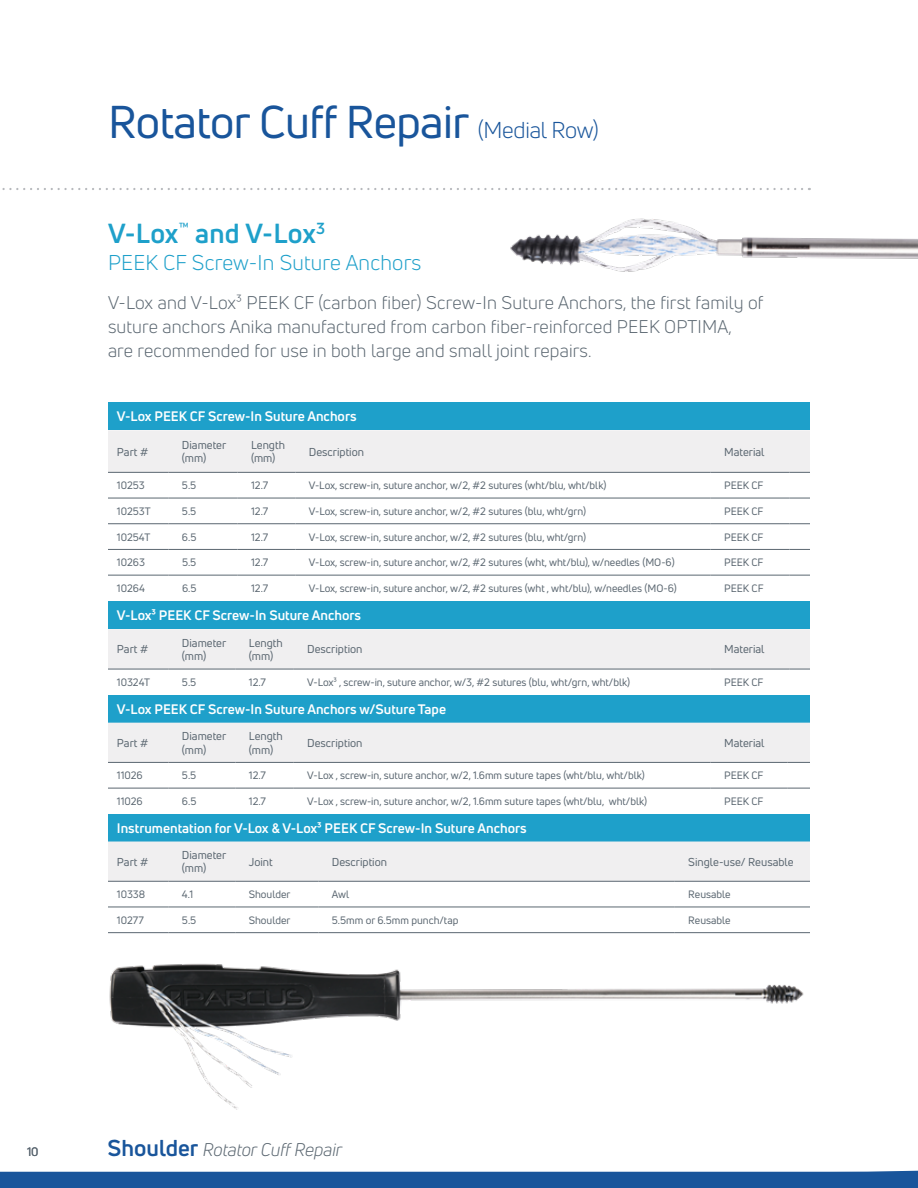
<style>
.page{position:relative;width:918px;height:1188px;background:#fff}
.page>*{position:absolute;margin:0;border:0;box-sizing:border-box;transform-origin:0 0}
.t1{font:45px "Uni Neue";letter-spacing:-.01em;color:#19559b}
.t2{font:700 27px "Uni Neue";letter-spacing:.01em;color:#1ea0ca}
.t3{font:21px "Uni Neue";letter-spacing:.01em;color:#1ea0ca}
.t4{font:18px/24px "Uni Neue";letter-spacing:.01em;color:#5b6771}
.t5{font:italic 18px "Uni Neue";color:#5b6771}
.t6{font:700 13.5px "Uni Neue";color:#fff}
.t7{font:12px "Uni Neue";color:#5b6771}
.t8{font:11.25px/13.5px "Uni Neue";color:#5b6771}
.t9{font:10.5px "Uni Neue";color:#5b6771}
.s1{font-size:22.5px}
.s2{font-weight:700;font-style:normal;font-size:22.5px;color:#19559b}
</style>
<div class="page">
<div style="left:108px;top:402px;width:702px;height:28px;background:#1ea0ca"></div>
<div style="left:108px;top:430px;width:702px;height:43px;background:#f0eff0"></div>
<hr style="left:108px;top:498px;width:60px;height:1px;background:#5b6771">
<hr style="left:168px;top:498px;width:70px;height:1px;background:#5b6771">
<hr style="left:238px;top:498px;width:57px;height:1px;background:#5b6771">
<hr style="left:295px;top:498px;width:416px;height:1px;background:#5b6771">
<hr style="left:711px;top:498px;width:78px;height:1px;background:#5b6771">
<svg style="left:789px;top:498px;width:21px;height:1px"></svg>
<hr style="left:108px;top:523px;width:60px;height:1px;background:#5b6771">
<hr style="left:168px;top:523px;width:70px;height:1px;background:#5b6771">
<hr style="left:238px;top:523px;width:57px;height:1px;background:#5b6771">
<hr style="left:295px;top:523px;width:416px;height:1px;background:#5b6771">
<hr style="left:711px;top:523px;width:78px;height:1px;background:#5b6771">
<svg style="left:789px;top:523px;width:21px;height:1px"></svg>
<hr style="left:108px;top:549px;width:60px;height:1px;background:#5b6771">
<hr style="left:168px;top:549px;width:70px;height:1px;background:#5b6771">
<hr style="left:238px;top:549px;width:57px;height:1px;background:#5b6771">
<hr style="left:295px;top:549px;width:416px;height:1px;background:#5b6771">
<hr style="left:711px;top:549px;width:78px;height:1px;background:#5b6771">
<svg style="left:789px;top:549px;width:21px;height:1px"></svg>
<hr style="left:108px;top:575px;width:60px;height:1px;background:#5b6771">
<hr style="left:168px;top:575px;width:70px;height:1px;background:#5b6771">
<hr style="left:238px;top:575px;width:57px;height:1px;background:#5b6771">
<hr style="left:295px;top:575px;width:416px;height:1px;background:#5b6771">
<hr style="left:711px;top:575px;width:78px;height:1px;background:#5b6771">
<svg style="left:789px;top:575px;width:21px;height:1px"></svg>
<div style="left:108px;top:695px;width:702px;height:28px;background:#1ea0ca"></div>
<div style="left:108px;top:723px;width:702px;height:40px;background:#f0eff0"></div>
<hr style="left:108px;top:788px;width:60px;height:1px;background:#5b6771">
<hr style="left:168px;top:788px;width:67px;height:1px;background:#5b6771">
<hr style="left:235px;top:788px;width:59px;height:1px;background:#5b6771">
<hr style="left:294px;top:788px;width:417px;height:1px;background:#5b6771">
<hr style="left:711px;top:788px;width:76px;height:1px;background:#5b6771">
<svg style="left:787px;top:788px;width:23px;height:1px"></svg>
<div style="left:108px;top:814px;width:702px;height:28px;background:#1ea0ca"></div>
<div style="left:108px;top:842px;width:702px;height:39px;background:#f0eff0"></div>
<hr style="left:108px;top:881px;width:60px;height:1px;background:#5b6771">
<hr style="left:168px;top:881px;width:67px;height:1px;background:#5b6771">
<hr style="left:235px;top:881px;width:83px;height:1px;background:#5b6771">
<hr style="left:318px;top:881px;width:357px;height:1px;background:#5b6771">
<hr style="left:675px;top:881px;width:135px;height:1px;background:#5b6771">
<img style="left:510px;top:188px;width:408px;height:84px">
<img style="left:108px;top:907px;width:702px;height:83px">
<div style="left:108px;top:601px;width:702px;height:28px;background:#1ea0ca"></div>
<div style="left:108px;top:629px;width:702px;height:41px;background:#f0eff0"></div>
<svg style="left:0;top:990px;width:918px;height:198px"></svg>
<svg style="left:2px;top:188px;width:800px;height:2px"></svg>
<h1 class="t1" style="left:108px;top:94px;width:492px">Rotator Cuff Repair <span class="s1">(Medial Row)</span></h1>
<h2 class="t2" style="left:108px;top:217px;width:219px">V-Lox<sup>™</sup> and V-Lox<sup>3</sup></h2>
<h3 class="t3" style="left:108px;top:250px;width:315px">PEEK CF Screw-In Suture Anchors</h3>
<h3 class="t4" style="left:108px;top:290px;width:657px">V-Lox and V-Lox³ PEEK CF (carbon fiber) Screw-In Suture Anchors, the first family of suture anchors Anika manufactured from carbon fiber-reinforced PEEK OPTIMA,<br>are recommended for use in both large and small joint repairs.</h3>
<p class="t6" style="left:117px;top:408px;width:241px">V-Lox PEEK CF Screw-In Suture Anchors</p>
<p class="t8" style="left:117px;top:445px;width:33px">Part #</p>
<p class="t8" style="left:182px;top:438px;width:46px">Diameter (mm)</p>
<p class="t8" style="left:251px;top:438px;width:35px">Length (mm)</p>
<p class="t8" style="left:309px;top:445px;width:57px">Description</p>
<p class="t8" style="left:724px;top:445px;width:42px">Material</p>
<p class="t9" style="left:117px;top:479px;width:29px">10253</p>
<p class="t9" style="left:182px;top:479px;width:16px">5.5</p>
<p class="t9" style="left:251px;top:479px;width:19px">12.7</p>
<p class="t9" style="left:309px;top:479px;width:299px">V-Lox, screw-in, suture anchor, w/2, #2 sutures (wht/blu, wht/blk)</p>
<p class="t9" style="left:724px;top:479px;width:41px">PEEK CF</p>
<p class="t9" style="left:117px;top:505px;width:35px">10253T</p>
<p class="t9" style="left:182px;top:505px;width:16px">5.5</p>
<p class="t9" style="left:251px;top:505px;width:19px">12.7</p>
<p class="t9" style="left:309px;top:505px;width:279px">V-Lox, screw-in, suture anchor, w/2, #2 sutures (blu, wht/grn)</p>
<p class="t9" style="left:724px;top:505px;width:41px">PEEK CF</p>
<p class="t9" style="left:117px;top:530px;width:35px">10254T</p>
<p class="t9" style="left:182px;top:530px;width:16px">6.5</p>
<p class="t9" style="left:251px;top:530px;width:19px">12.7</p>
<p class="t9" style="left:309px;top:530px;width:279px">V-Lox, screw-in, suture anchor, w/2, #2 sutures (blu, wht/grn)</p>
<p class="t9" style="left:724px;top:530px;width:41px">PEEK CF</p>
<p class="t9" style="left:117px;top:556px;width:30px">10263</p>
<p class="t9" style="left:182px;top:556px;width:16px">5.5</p>
<p class="t9" style="left:251px;top:556px;width:19px">12.7</p>
<p class="t9" style="left:309px;top:556px;width:367px">V-Lox, screw-in, suture anchor, w/2, #2 sutures (wht, wht/blu), w/needles (MO-6)</p>
<p class="t9" style="left:724px;top:556px;width:41px">PEEK CF</p>
<p class="t9" style="left:117px;top:582px;width:30px">10264</p>
<p class="t9" style="left:182px;top:582px;width:16px">6.5</p>
<p class="t9" style="left:251px;top:582px;width:19px">12.7</p>
<p class="t9" style="left:309px;top:582px;width:370px">V-Lox, screw-in, suture anchor, w/2, #2 sutures (wht , wht/blu), w/needles (MO-6)</p>
<p class="t9" style="left:724px;top:582px;width:41px">PEEK CF</p>
<p class="t6" style="left:117px;top:607px;width:246px">V-Lox³ PEEK CF Screw-In Suture Anchors</p>
<p class="t8" style="left:117px;top:643px;width:33px">Part #</p>
<p class="t8" style="left:182px;top:636px;width:46px">Diameter (mm)</p>
<p class="t8" style="left:249px;top:636px;width:35px">Length (mm)</p>
<p class="t8" style="left:307px;top:643px;width:57px">Description</p>
<p class="t8" style="left:724px;top:643px;width:42px">Material</p>
<p class="t9" style="left:117px;top:676px;width:35px">10324T</p>
<p class="t9" style="left:182px;top:676px;width:16px">5.5</p>
<p class="t9" style="left:249px;top:676px;width:19px">12.7</p>
<p class="t9" style="left:307px;top:676px;width:325px">V-Lox³ , screw-in, suture anchor, w/3, #2 sutures (blu, wht/grn, wht/blk)</p>
<p class="t9" style="left:724px;top:676px;width:41px">PEEK CF</p>
<p class="t6" style="left:117px;top:700px;width:331px">V-Lox PEEK CF Screw-In Suture Anchors w/Suture Tape</p>
<p class="t8" style="left:117px;top:736px;width:33px">Part #</p>
<p class="t8" style="left:182px;top:729px;width:46px">Diameter (mm)</p>
<p class="t8" style="left:249px;top:729px;width:35px">Length (mm)</p>
<p class="t8" style="left:307px;top:736px;width:57px">Description</p>
<p class="t8" style="left:724px;top:736px;width:42px">Material</p>
<p class="t9" style="left:117px;top:769px;width:27px">11026</p>
<p class="t9" style="left:182px;top:769px;width:16px">5.5</p>
<p class="t9" style="left:249px;top:769px;width:19px">12.7</p>
<p class="t9" style="left:307px;top:769px;width:339px">V-Lox , screw-in, suture anchor, w/2, 1.6mm suture tapes (wht/blu, wht/blk)</p>
<p class="t9" style="left:724px;top:769px;width:41px">PEEK CF</p>
<p class="t9" style="left:117px;top:795px;width:27px">11026</p>
<p class="t9" style="left:182px;top:795px;width:16px">6.5</p>
<p class="t9" style="left:249px;top:795px;width:19px">12.7</p>
<p class="t9" style="left:307px;top:795px;width:342px">V-Lox , screw-in, suture anchor, w/2, 1.6mm suture tapes (wht/blu, wht/blk)</p>
<p class="t9" style="left:724px;top:795px;width:41px">PEEK CF</p>
<p class="t6" style="left:117px;top:819px;width:411px">Instrumentation for V-Lox &amp; V-Lox³ PEEK CF Screw-In Suture Anchors</p>
<p class="t8" style="left:117px;top:855px;width:33px">Part #</p>
<p class="t8" style="left:182px;top:848px;width:46px">Diameter (mm)</p>
<p class="t8" style="left:249px;top:855px;width:26px">Joint</p>
<p class="t8" style="left:332px;top:855px;width:57px">Description</p>
<p class="t8" style="left:688px;top:855px;width:107px">Single-use/ Reusable</p>
<p class="t9" style="left:117px;top:888px;width:30px">10338</p>
<p class="t9" style="left:182px;top:888px;width:13px">4.1</p>
<p class="t9" style="left:249px;top:888px;width:43px">Shoulder</p>
<p class="t9" style="left:332px;top:888px;width:19px">Awl</p>
<p class="t9" style="left:688px;top:888px;width:44px">Reusable</p>
<p class="t9" style="left:117px;top:913px;width:28px">10277</p>
<p class="t9" style="left:182px;top:913px;width:16px">5.5</p>
<p class="t9" style="left:249px;top:913px;width:43px">Shoulder</p>
<p class="t9" style="left:332px;top:913px;width:128px">5.5mm or 6.5mm punch/tap</p>
<p class="t9" style="left:688px;top:913px;width:44px">Reusable</p>
<p class="t7" style="left:27px;top:1144px;width:13px">10</p>
<h3 class="t5" style="left:108px;top:1139px;width:236px"><span class="s2">Shoulder</span> Rotator Cuff Repair</h3>
</div>
